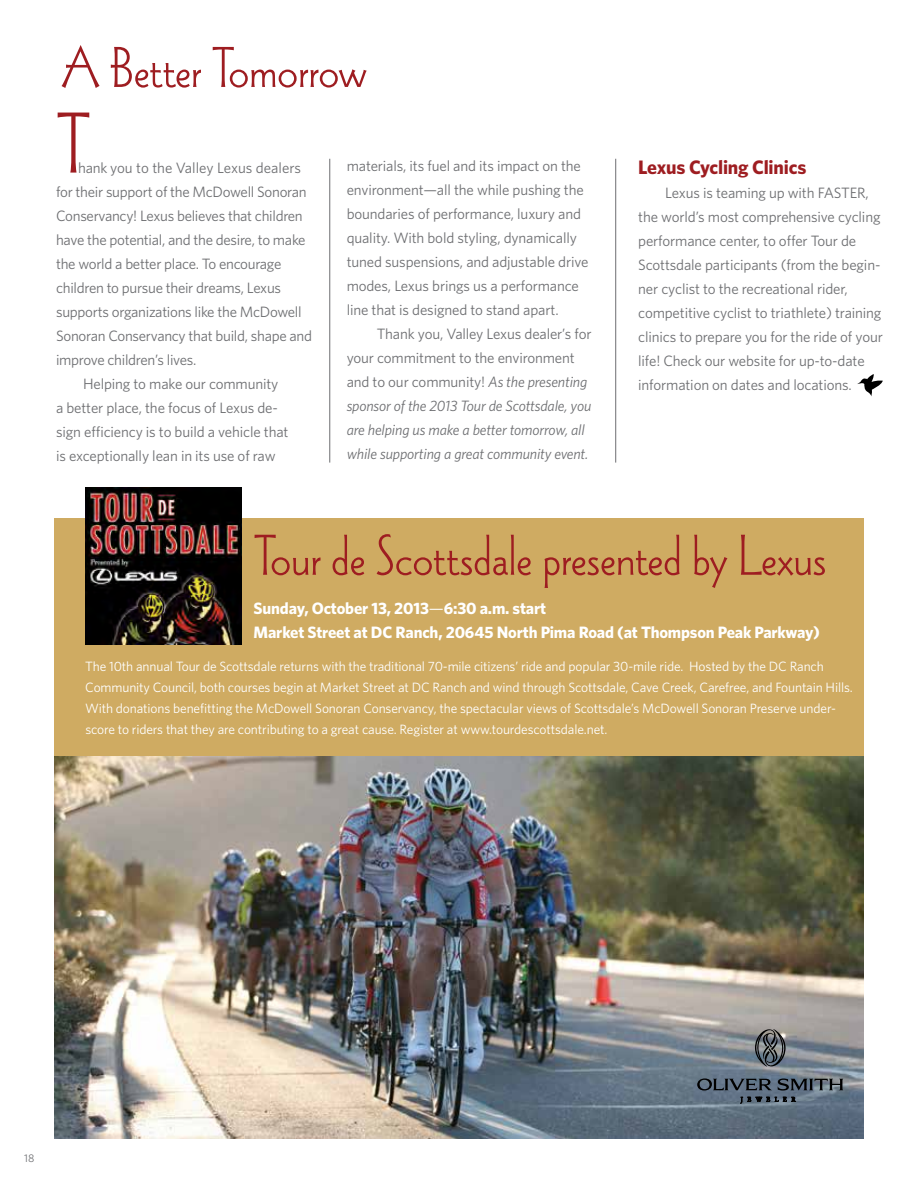
<style>
.page{position:relative;width:918px;height:1188px;background:#fff}
.page>*{position:absolute;margin:0;border:0;box-sizing:border-box;transform-origin:0 0}
.t1{font:90px "Wade Sans Light Plain";color:#9e1d21}
.t2{font:60px "Wade Sans Light Plain";color:#9e1d21}
.t3{font:700 19.5px "Whitney";letter-spacing:-.01em;color:#9e1d21}
.t4{font:700 16.5px/24px "Whitney";letter-spacing:-.01em;color:#fff}
.t5{font:15px/24px "Whitney";letter-spacing:-.01em;color:#6d6e71}
.t6{font:italic 15px/24px "Whitney";letter-spacing:-.01em;color:#6d6e71}
.t7{font:13.5px/21px "Whitney";letter-spacing:-.01em;color:#fff}
.t8{font:11.1px "Whitney";color:#6d6e71}
.s1{font-style:normal}
.s2{font-weight:400}
</style>
<div class="page">
<svg style="left:857px;top:374px;width:26px;height:22px"></svg>
<hr style="left:329px;top:159px;width:1px;height:304px;background:#6d6e71">
<hr style="left:615px;top:159px;width:1px;height:304px;background:#6d6e71">
<div style="left:54px;top:518px;width:810px;height:239px;background:#cfab62"></div>
<img style="left:54px;top:757px;width:810px;height:382px">
<img style="left:85px;top:488px;width:157px;height:156px">
<svg style="left:697px;top:1078px;width:75px;height:13px"></svg>
<svg style="left:778px;top:1079px;width:65px;height:12px"></svg>
<svg style="left:741px;top:1097px;width:55px;height:6px"></svg>
<svg style="left:751px;top:1029px;width:39px;height:40px;background:#696e72"></svg>
<h2 class="t2" style="left:62px;top:31px;width:307px">A Better Tomorrow</h2>
<h1 class="t1" style="left:56px;top:89px;width:36px">T</h1>
<p class="t5" style="left:78px;top:155px;width:224px">hank you to the Valley Lexus dealers</p>
<p class="t5" style="left:56px;top:179px;width:252px">for their support of the McDowell Sonoran</p>
<p class="t5" style="left:56px;top:203px;width:248px">Conservancy! Lexus believes that children</p>
<p class="t5" style="left:56px;top:227px;width:251px">have the potential, and the desire, to make</p>
<p class="t5" style="left:56px;top:251px;width:227px">the world a better place. To encourage</p>
<p class="t5" style="left:56px;top:275px;width:227px">children to pursue their dreams, Lexus</p>
<p class="t5" style="left:56px;top:299px;width:247px">supports organizations like the McDowell</p>
<p class="t5" style="left:56px;top:323px;width:258px">Sonoran Conservancy that build, shape and</p>
<p class="t5" style="left:56px;top:347px;width:142px">improve children’s lives.</p>
<p class="t5" style="left:83px;top:371px;width:197px">Helping to make our community</p>
<p class="t5" style="left:56px;top:395px;width:223px">a better place, the focus of Lexus de-</p>
<p class="t5" style="left:56px;top:419px;width:234px">sign efficiency is to build a vehicle that</p>
<p class="t5" style="left:56px;top:443px;width:221px">is exceptionally lean in its use of raw</p>
<p class="t5" style="left:347px;top:153px;width:243px">materials, its fuel and its impact on the environment—all the while pushing the boundaries of performance, luxury and quality. With bold styling, dynamically tuned suspensions, and adjustable drive modes, Lexus brings us a performance line that is designed to stand apart.</p>
<p class="t6" style="left:347px;top:321px;width:246px;text-indent:30px"><span class="s1">Thank you, Valley Lexus dealer’s for your commitment to the environment and to our community!</span> As the presenting sponsor of the 2013 Tour de Scottsdale, you are helping us make a better tomorrow, all while supporting a great community event.</p>
<h3 class="t3" style="left:638px;top:155px;width:170px">Lexus Cycling Clinics</h3>
<p class="t5" style="left:638px;top:181px;width:189px">Lexus is teaming up with FASTER</p>
<p class="t5" style="left:638px;top:181px;width:246px;text-indent:227px">, the world’s most comprehensive cycling performance center, to offer Tour de Scottsdale participants (from the begin&shy;ner cyclist to the recreational rider, competitive cyclist to triathlete) training clinics to prepare you for the ride of your life! Check our website for up-to-date information on dates and locations.</p>
<h2 class="t2" style="left:254px;top:519px;width:574px">Tour de Scottsdale presented by Lexus</h2>
<p class="t4" style="left:254px;top:596px;width:568px">Sunday, October 13, 2013<span class="s2">—</span>6:30 a.m. start<br>Market Street at DC Ranch, 20645 North Pima Road (at Thompson Peak Parkway)</p>
<p class="t7" style="left:85px;top:655px;width:769px">The 10th annual Tour de Scottsdale returns with the traditional 70-mile citizens’ ride and popular 30-mile ride. Hosted by the DC Ranch Community Council, both courses begin at Market Street at DC Ranch and wind through Scottsdale, Cave Creek, Carefree, and Fountain Hills.<br>With donations benefitting the McDowell Sonoran Conservancy, the spectacular views of Scottsdale’s McDowell Sonoran Preserve under&shy;score to riders that they are contributing to a great cause. Register at www.tourdescottsdale.net.</p>
<p class="t8" style="left:24px;top:1150px;width:12px">18</p>
</div>
